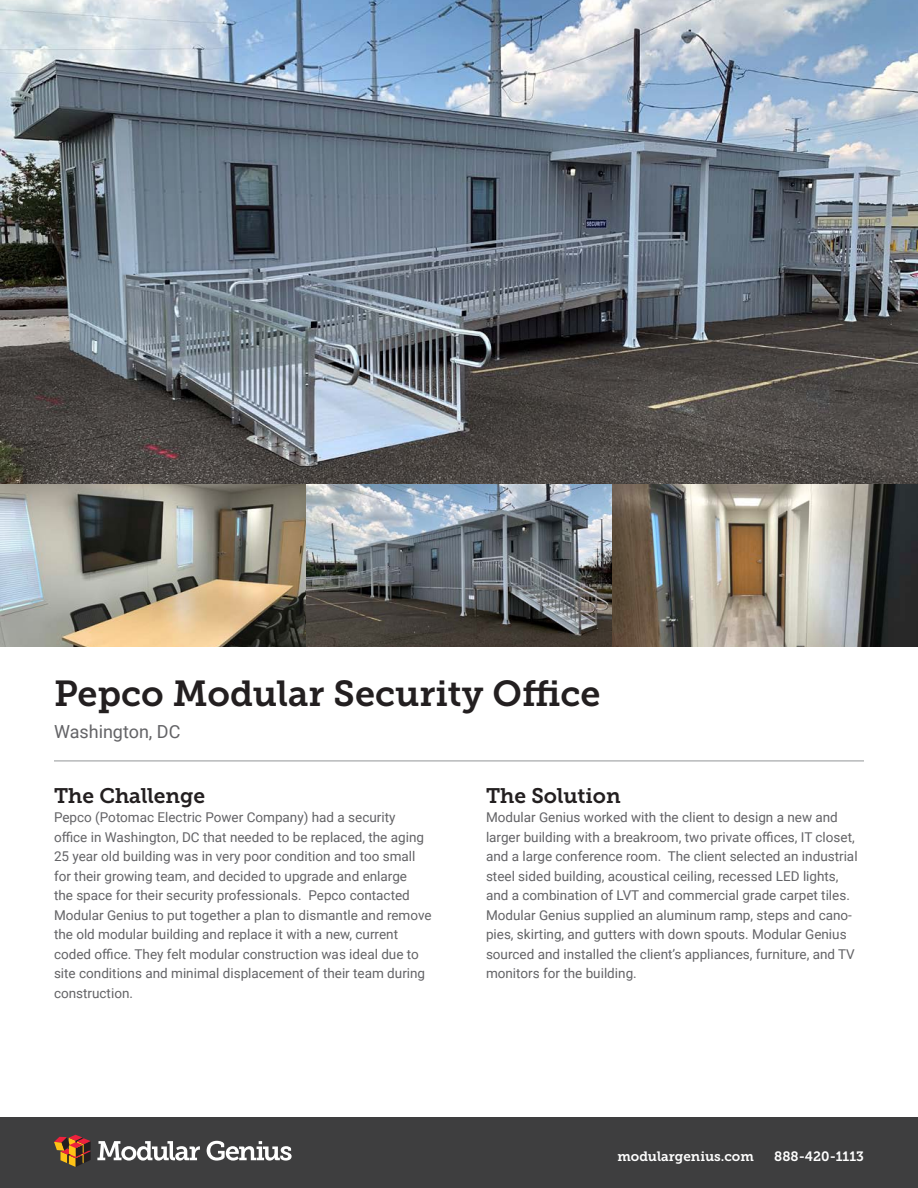
<style>
.page{position:relative;width:918px;height:1188px;background:#fff}
.page>*{position:absolute;margin:0;border:0;box-sizing:border-box;transform-origin:0 0}
.t1{font:36px "Museo Slab 700";color:#231f20}
.t2{font:21px "Museo Slab 700";color:#231f20}
.t3{font:18px "Roboto";color:#636366}
.t4{font:13.5px/19.5px "Roboto";color:#636366}
.t5{font:13.5px "Museo Slab 700";color:#fff}
</style>
<div class="page">
<img style="left:0;top:0;width:918px;height:647px">
<hr style="left:54px;top:761px;width:810px;height:1px;background:#939598">
<div style="left:0;top:1118px;width:918px;height:70px;background:#3e3e3f"></div>
<svg style="left:97px;top:1141px;width:103px;height:20px"></svg>
<svg style="left:207px;top:1141px;width:85px;height:20px"></svg>
<svg style="left:54px;top:1135px;width:37px;height:32px"></svg>
<p class="t1" style="left:54px;top:673px;width:548px">Pepco Modular Security Office</p>
<p class="t3" style="left:54px;top:719px;width:128px">Washington, DC</p>
<p class="t2" style="left:54px;top:783px;width:153px">The Challenge</p>
<p class="t4" style="left:54px;top:807px;width:379px">Pepco (Potomac Electric Power Company) had a security office in Washington, DC that needed to be replaced, the aging 25 year old building was in very poor condition and too small for their growing team, and decided to upgrade and enlarge<br>the space for their security professionals. Pepco contacted Modular Genius to put together a plan to dismantle and remove the old modular building and replace it with a new, current coded office. They felt modular construction was ideal due to site conditions and minimal displacement of their team during construction.</p>
<p class="t2" style="left:486px;top:783px;width:136px">The Solution</p>
<p class="t4" style="left:486px;top:807px;width:373px">Modular Genius worked with the client to design a new and larger building with a breakroom, two private offices, IT closet, and a large conference room. The client selected an industrial steel sided building, acoustical ceiling, recessed LED lights, and a combination of LVT and commercial grade carpet tiles.<br>Modular Genius supplied an aluminum ramp, steps and cano&shy;pies, skirting, and gutters with down spouts. Modular Genius sourced and installed the client’s appliances, furniture, and TV monitors for the building.</p>
<p class="t5" style="left:617px;top:1149px;width:138px">modulargenius.com</p>
<p class="t5" style="left:774px;top:1149px;width:91px">888-420-1113</p>
</div>
